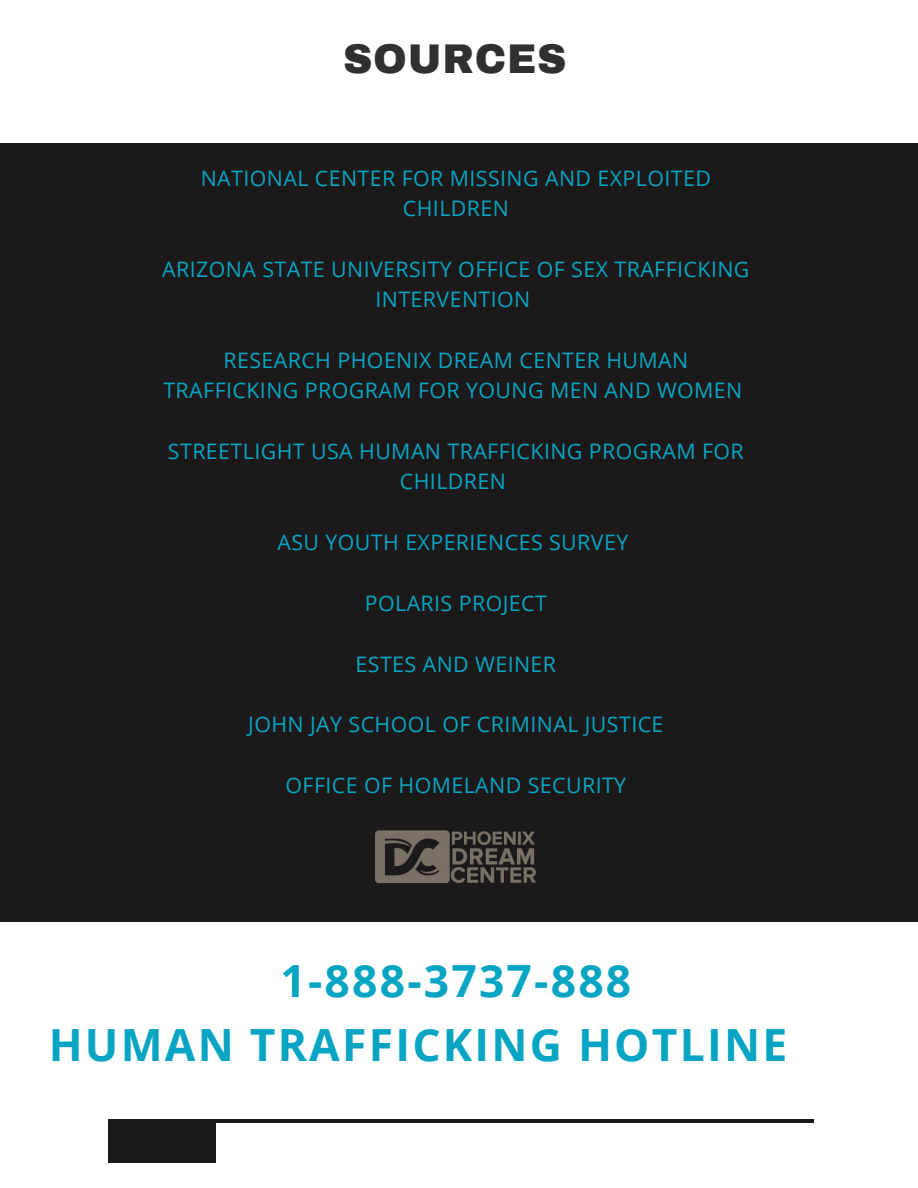
<style>
.page{position:relative;width:918px;height:1188px;background:#fff}
.page>*{position:absolute;margin:0;border:0;box-sizing:border-box;transform-origin:0 0}
.t1{font:700 44.4px/64.2px "Open Sans";letter-spacing:.05em;color:#07a5c3}
.t2{font:900 40.65px "Archivo";letter-spacing:.02em;color:#303030}
.t3{font:21.3px/30.3px "Open Sans";letter-spacing:.02em;color:#07a5c3;text-align:center}
</style>
<div class="page">
<div style="left:0;top:143px;width:918px;height:778px;background:#1c191a"></div>
<div style="left:108px;top:1119px;width:108px;height:44px;background:#1c191a"></div>
<svg style="left:110px;top:1119px;width:703px;height:12px"></svg>
<img style="left:375px;top:830px;width:161px;height:53px">
<h2 class="t2" style="left:343px;top:37px;width:225px">SOURCES</h2>
<p class="t3" style="left:201px;top:162px;width:512px">NATIONAL CENTER FOR MISSING AND EXPLOITED<br>CHILDREN</p>
<p class="t3" style="left:162px;top:253px;width:589px">ARIZONA STATE UNIVERSITY OFFICE OF SEX TRAFFICKING<br>INTERVENTION</p>
<p class="t3" style="left:163px;top:345px;width:580px">RESEARCH PHOENIX DREAM CENTER HUMAN<br>TRAFFICKING PROGRAM FOR YOUNG MEN AND WOMEN</p>
<p class="t3" style="left:168px;top:436px;width:577px">STREETLIGHT USA HUMAN TRAFFICKING PROGRAM FOR<br>CHILDREN</p>
<p class="t3" style="left:277px;top:527px;width:352px">ASU YOUTH EXPERIENCES SURVEY</p>
<p class="t3" style="left:365px;top:588px;width:184px">POLARIS PROJECT</p>
<p class="t3" style="left:356px;top:648px;width:202px">ESTES AND WEINER</p>
<p class="t3" style="left:248px;top:709px;width:417px">JOHN JAY SCHOOL OF CRIMINAL JUSTICE</p>
<p class="t3" style="left:285px;top:770px;width:342px">OFFICE OF HOMELAND SECURITY</p>
<h1 class="t1" style="left:49px;top:947px;width:740px;text-indent:232px">1-888-3737-888<br>HUMAN TRAFFICKING HOTLINE</h1>
</div>
